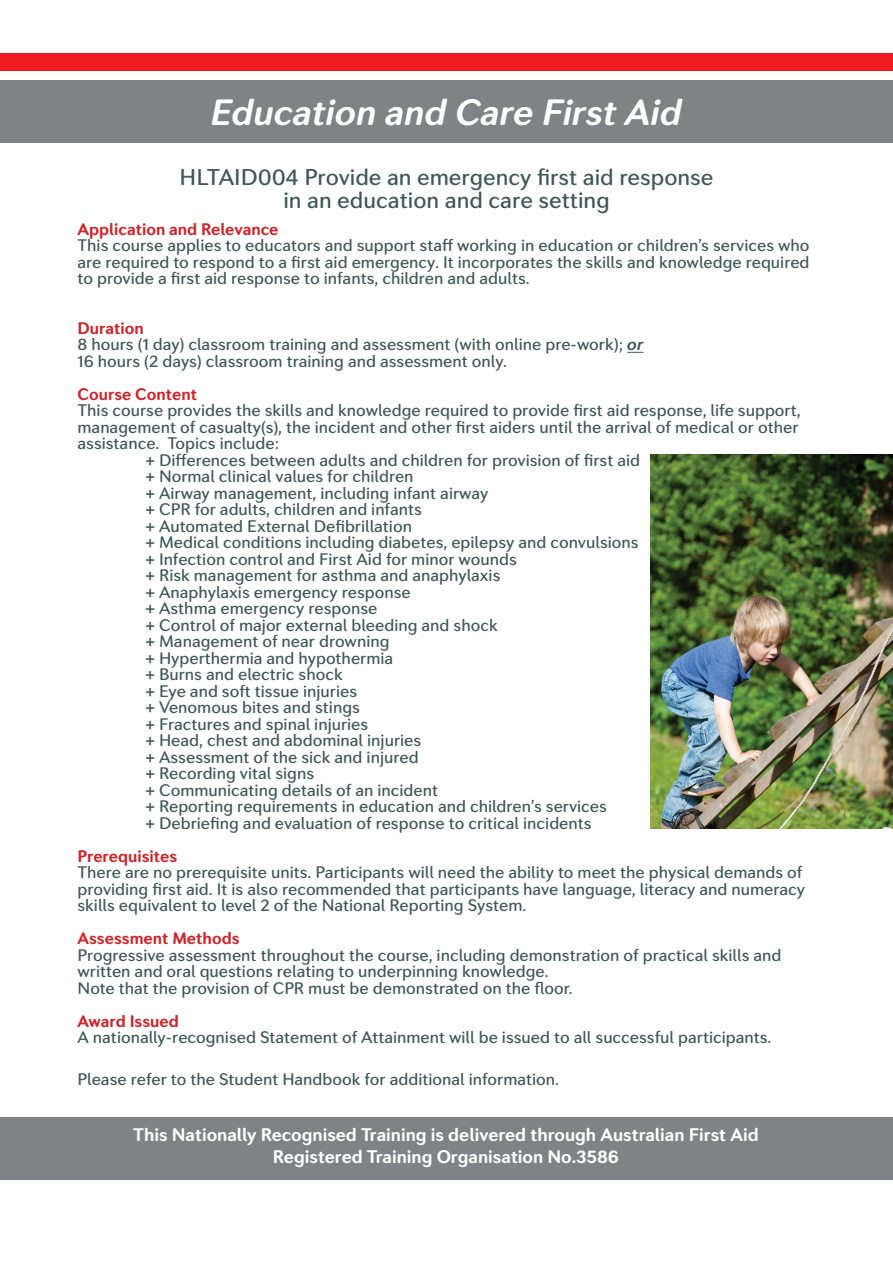
<style>
.page{position:relative;width:893px;height:1263px;background:#fff}
.page>*{position:absolute;margin:0;border:0;box-sizing:border-box;transform-origin:0 0}
.t1{font:italic 700 36px "Seconda Soft";color:#fff}
.t2{font:500 22.5px/22.5px "Seconda Soft";color:#3f5956;text-align:center}
.t3{font:700 18px/22.2px "Seconda Soft";color:#fff;text-align:center}
.t4{font:500 16.5px/16.5px "Seconda Soft";color:#3f5956}
.t5{font:700 16.5px "Seconda Soft";color:#d1232a}
.s1{font-weight:700;color:#d1232a}
.s2{font-weight:700;font-style:italic}
</style>
<div class="page">
<div style="left:0;top:80px;width:893px;height:63px;background:#808285"></div>
<svg style="left:627px;top:352px;width:16px;height:1px"></svg>
<div style="left:0;top:53px;width:893px;height:18px;background:#ee1d23"></div>
<div style="left:0;top:1117px;width:893px;height:62px;background:#808285"></div>
<img style="left:650px;top:454px;width:243px;height:375px">
<h1 class="t1" style="left:211px;top:90px;width:473px">Education and Care First Aid</h1>
<h2 class="t2" style="left:180px;top:166px;width:535px">HLTAID004 Provide an emergency first aid response in an education and care setting</h2>
<p class="t5" style="left:78px;top:219px;width:203px">Application and Relevance</p>
<p class="t4" style="left:78px;top:237px;width:733px;text-align:justify">This course applies to educators and support staff working in education or children’s services who are required to respond to a first aid emergency. It incorporates the skills and knowledge required to provide a first aid response to infants, children and adults.</p>
<p class="t4" style="left:78px;top:320px;width:567px"><span class="s1">Duration<br></span>8 hours (1 day) classroom training and assessment (with online pre-work); <span class="s2">or<br></span>16 hours (2 days) classroom training and assessment only.</p>
<p class="t5" style="left:78px;top:384px;width:121px">Course Content</p>
<p class="t4" style="left:78px;top:402px;width:725px">This course provides the skills and knowledge required to provide first aid response, life support,</p>
<p class="t4" style="left:78px;top:419px;width:722px">management of casualty(s), the incident and other first aiders until the arrival of medical or other</p>
<p class="t4" style="left:78px;top:435px;width:203px">assistance. Topics include:</p>
<p class="t4" style="left:146px;top:452px;width:496px">+ Differences between adults and children for provision of first aid</p>
<p class="t4" style="left:146px;top:468px;width:270px">+ Normal clinical values for children</p>
<p class="t4" style="left:146px;top:485px;width:344px">+ Airway management, including infant airway</p>
<p class="t4" style="left:146px;top:501px;width:278px">+ CPR for adults, children and infants</p>
<p class="t4" style="left:146px;top:518px;width:268px">+ Automated External Defibrillation</p>
<p class="t4" style="left:146px;top:534px;width:495px">+ Medical conditions including diabetes, epilepsy and convulsions</p>
<p class="t4" style="left:146px;top:551px;width:373px">+ Infection control and First Aid for minor wounds</p>
<p class="t4" style="left:146px;top:567px;width:356px">+ Risk management for asthma and anaphylaxis</p>
<p class="t4" style="left:146px;top:584px;width:267px">+ Anaphylaxis emergency response</p>
<p class="t4" style="left:146px;top:600px;width:233px">+ Asthma emergency response</p>
<p class="t4" style="left:146px;top:617px;width:354px">+ Control of major external bleeding and shock</p>
<p class="t4" style="left:146px;top:633px;width:245px">+ Management of near drowning</p>
<p class="t4" style="left:146px;top:650px;width:249px">+ Hyperthermia and hypothermia</p>
<p class="t4" style="left:146px;top:666px;width:199px">+ Burns and electric shock</p>
<p class="t4" style="left:146px;top:683px;width:213px">+ Eye and soft tissue injuries</p>
<p class="t4" style="left:146px;top:699px;width:216px">+ Venomous bites and stings</p>
<p class="t4" style="left:146px;top:716px;width:224px">+ Fractures and spinal injuries</p>
<p class="t4" style="left:146px;top:732px;width:277px">+ Head, chest and abdominal injuries</p>
<p class="t4" style="left:146px;top:749px;width:275px">+ Assessment of the sick and injured</p>
<p class="t4" style="left:146px;top:765px;width:170px">+ Recording vital signs</p>
<p class="t4" style="left:146px;top:782px;width:294px">+ Communicating details of an incident</p>
<p class="t4" style="left:146px;top:798px;width:463px">+ Reporting requirements in education and children’s services</p>
<p class="t4" style="left:146px;top:815px;width:448px">+ Debriefing and evaluation of response to critical incidents</p>
<p class="t5" style="left:78px;top:846px;width:101px">Prerequisites</p>
<p class="t4" style="left:78px;top:864px;width:729px">There are no prerequisite units. Participants will need the ability to meet the physical demands of providing first aid. It is also recommended that participants have language, literacy and numeracy skills equivalent to level 2 of the National Reporting System.</p>
<p class="t5" style="left:78px;top:928px;width:164px">Assessment Methods</p>
<p class="t4" style="left:78px;top:947px;width:705px">Progressive assessment throughout the course, including demonstration of practical skills and written and oral questions relating to underpinning knowledge.<br>Note that the provision of CPR must be demonstrated on the floor.</p>
<p class="t5" style="left:78px;top:1011px;width:103px">Award Issued</p>
<p class="t4" style="left:78px;top:1029px;width:695px">A nationally-recognised Statement of Attainment will be issued to all successful participants.</p>
<p class="t4" style="left:78px;top:1071px;width:483px">Please refer to the Student Handbook for additional information.</p>
<p class="t3" style="left:133px;top:1123px;width:627px">This Nationally Recognised Training is delivered through Australian First Aid<br>Registered Training Organisation No.3586</p>
</div>
